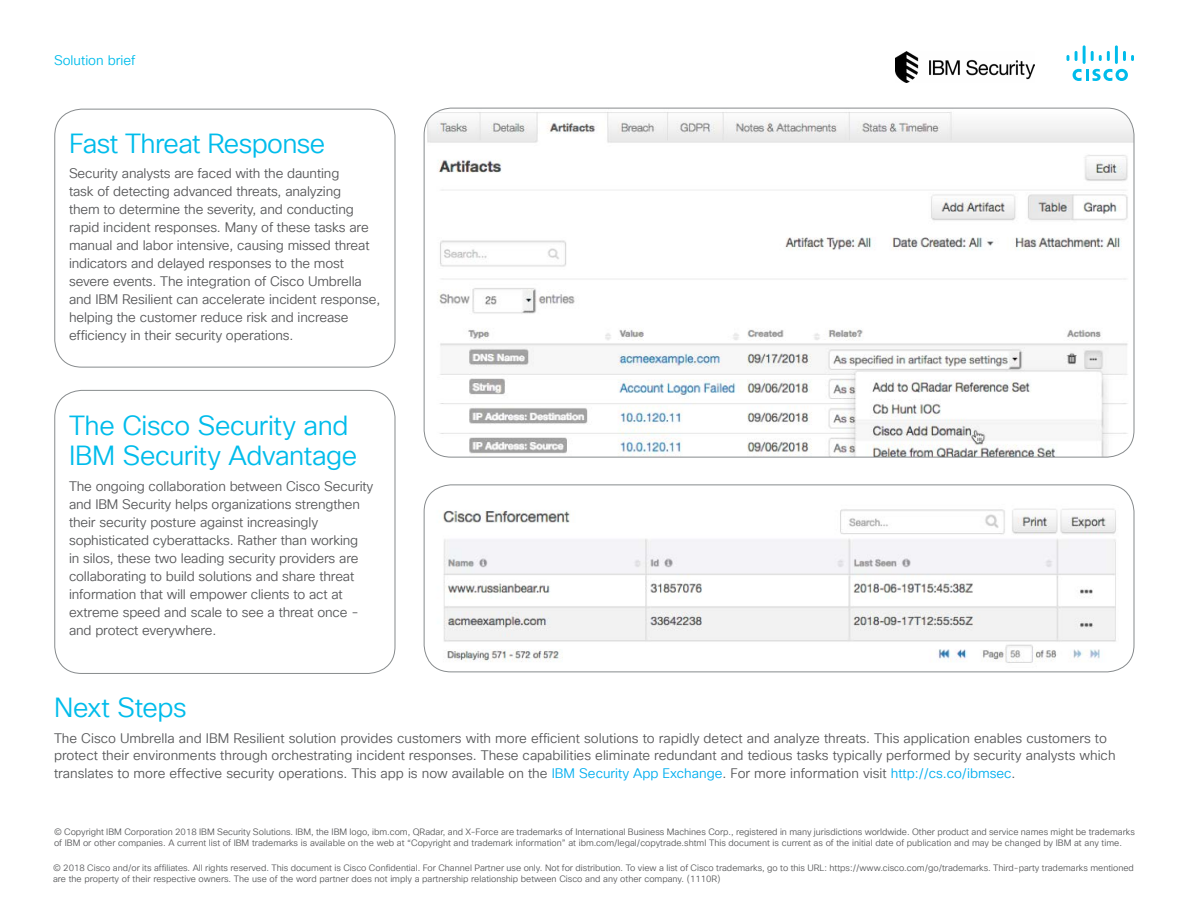
<style>
.page{position:relative;width:1188px;height:918px;background:#fff}
.page>*{position:absolute;margin:0;border:0;box-sizing:border-box;transform-origin:0 0}
.t1{font:27px/30px "Cisco Sans TT Light";letter-spacing:-.015em;color:#00bceb}
.t2{font:13.5px/18px "Cisco Sans TT Light";letter-spacing:-.01em;color:#58595b}
.t3{font:13.5px "Cisco Sans TT Light";color:#00bceb}
.t4{font:9px/11.2px "Cisco Sans TT Light";color:#58595b}
.s1{color:#00aeef}
</style>
<div class="page">
<div style="left:54px;top:109px;width:341px;height:259px;border:1px solid #878b8d;border-radius:27px"></div>
<div style="left:54px;top:390px;width:341px;height:284px;border:1px solid #878b8d;border-radius:27px"></div>
<img style="left:424px;top:108px;width:710px;height:349px">
<img style="left:424px;top:485px;width:710px;height:187px">
<div style="left:424px;top:484px;width:710px;height:188px;border:1px solid #878b8d;border-radius:27px"></div>
<img style="left:896px;top:51px;width:139px;height:31px">
<svg style="left:1073px;top:69px;width:55px;height:12px"></svg>
<svg style="left:1067px;top:55px;width:2px;height:6px"></svg>
<svg style="left:1075px;top:51px;width:3px;height:10px"></svg>
<hr style="left:1083px;top:45px;width:3px;height:19px;background:#00bceb">
<svg style="left:1091px;top:51px;width:19px;height:10px"></svg>
<hr style="left:1115px;top:45px;width:3px;height:19px;background:#00bceb">
<svg style="left:1123px;top:51px;width:11px;height:10px"></svg>
<p class="t3" style="left:54px;top:51px;width:83px">Solution brief</p>
<h1 class="t1" style="left:69px;top:129px;width:258px">Fast Threat Response</h1>
<p class="t2" style="left:69px;top:165px;width:313px">Security analysts are faced with the daunting<br>task of detecting advanced threats, analyzing<br>them to determine the severity, and conducting rapid incident responses. Many of these tasks are manual and labor intensive, causing missed threat indicators and delayed responses to the most severe events. The integration of Cisco Umbrella and IBM Resilient can accelerate incident response, helping the customer reduce risk and increase efficiency in their security operations.</p>
<h1 class="t1" style="left:69px;top:412px;width:290px">The Cisco Security and<br>IBM Security Advantage</h1>
<p class="t2" style="left:69px;top:478px;width:306px">The ongoing collaboration between Cisco Security and IBM Security helps organizations strengthen their security posture against increasingly sophisticated cyberattacks. Rather than working<br>in silos, these two leading security providers are collaborating to build solutions and share threat information that will empower clients to act at extreme speed and scale to see a threat once - and protect everywhere.</p>
<h1 class="t1" style="left:54px;top:693px;width:134px">Next Steps</h1>
<p class="t2" style="left:54px;top:729px;width:1063px">The Cisco Umbrella and IBM Resilient solution provides customers with more efficient solutions to rapidly detect and analyze threats. This application enables customers to protect their environments through orchestrating incident responses. These capabilities eliminate redundant and tedious tasks typically performed by security analysts which translates to more effective security operations. This app is now available on the <span class="s1">IBM Security App Exchange</span>. For more information visit <span class="s1">http://cs.co/ibmsec</span>.</p>
<p class="t4" style="left:54px;top:827px;width:1082px">© Copyright IBM Corporation 2018 IBM Security Solutions. IBM, the IBM logo, ibm.com, QRadar, and X-Force are trademarks of International Business Machines Corp., registered in many jurisdictions worldwide. Other product and service names might be trademarks of IBM or other companies. A current list of IBM trademarks is available on the web at “Copyright and trademark information” at ibm.com/legal/copytrade.shtml This document is current as of the initial date of publication and may be changed by IBM at any time.</p>
<p class="t4" style="left:53px;top:863px;width:1082px">© 2018 Cisco and/or its affiliates. All rights reserved. This document is Cisco Confidential. For Channel Partner use only. Not for distribution. To view a list of Cisco trademarks, go to this URL: https://www.cisco.com/go/trademarks. Third-party trademarks mentioned are the property of their respective owners. The use of the word partner does not imply a partnership relationship between Cisco and any other company. (1110R)</p>
</div>
